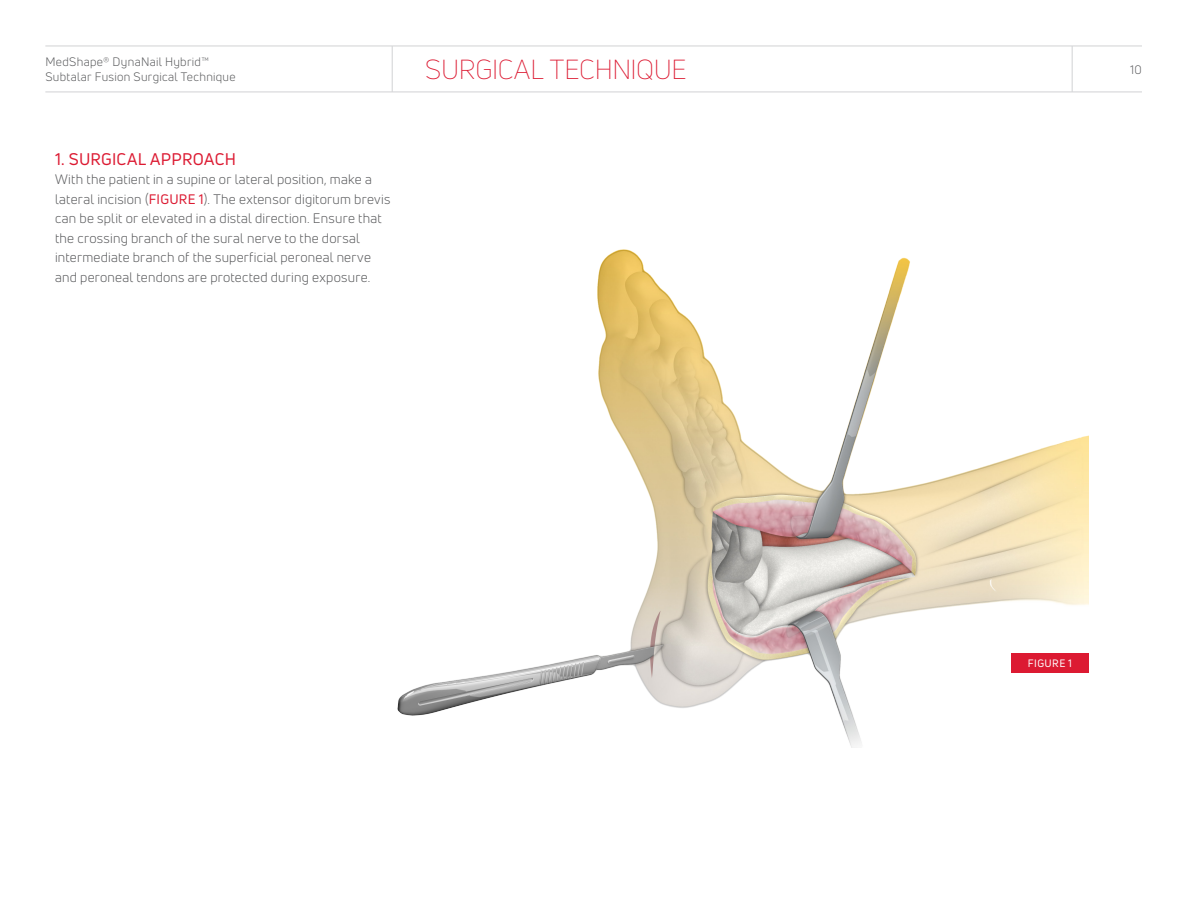
<style>
.page{position:relative;width:1188px;height:918px;background:#fff}
.page>*{position:absolute;margin:0;border:0;box-sizing:border-box;transform-origin:0 0}
.t1{font:300 27px "Uni Neue";letter-spacing:-.015em;color:#dc1a32}
.Heading{font:16.5px "Uni Neue";letter-spacing:.015em;color:#dc1a32}
.BODY{font:13.5px/19.5px "Uni Neue";letter-spacing:.015em;color:#57585a}
.t2{font:12px/14.4px "Uni Neue";letter-spacing:.025em;color:#57585a}
.inset_figure_text{font:10.5px "Uni Neue";letter-spacing:.04em;color:#fff}
.s1{color:#dc1a32}
</style>
<div class="page">
<hr style="left:45px;top:92px;width:1097px;height:1px;background:#d1d2d4">
<hr style="left:45px;top:46px;width:1097px;height:1px;background:#d1d2d4">
<hr style="left:392px;top:46px;width:1px;height:46px;background:#d1d2d4">
<hr style="left:1072px;top:46px;width:1px;height:46px;background:#d1d2d4">
<img style="left:397px;top:249px;width:692px;height:499px">
<p class="t2" style="left:45px;top:55px;width:192px">MedShape® DynaNail Hybrid™<br>Subtalar Fusion Surgical Technique</p>
<p class="t1" style="left:425px;top:53px;width:263px">SURGICAL TECHNIQUE</p>
<p class="t2" style="left:1130px;top:62px;width:13px">10</p>
<p class="Heading" style="left:55px;top:149px;width:182px">1. SURGICAL APPROACH</p>
<p class="BODY" style="left:55px;top:170px;width:337px">With the patient in a supine or lateral position, make a lateral incision (<span class="s1">FIGURE 1</span>). The extensor digitorum brevis can be split or elevated in a distal direction. Ensure that the crossing branch of the sural nerve to the dorsal intermediate branch of the superficial peroneal nerve and peroneal tendons are protected during exposure.</p>
<p class="inset_figure_text" style="left:1028px;top:657px;width:46px">FIGURE 1</p>
</div>
